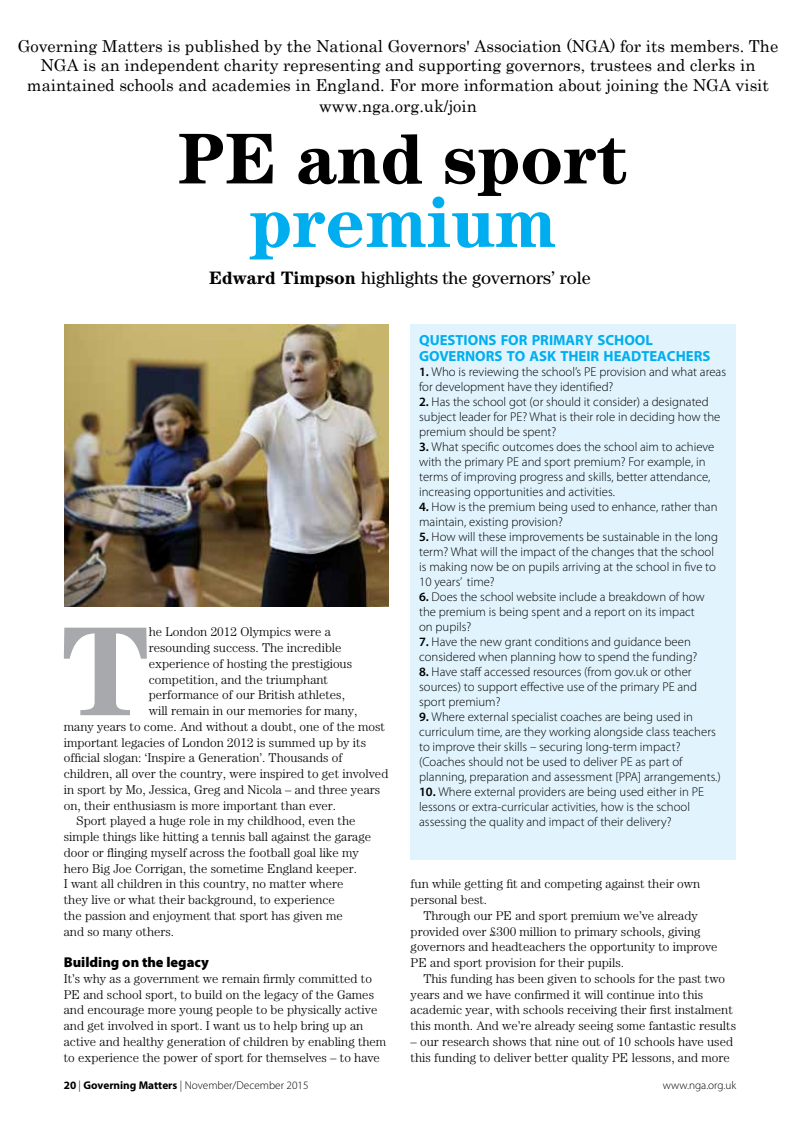
<style>
.page{position:relative;width:800px;height:1127px;background:#fff}
.page>*{position:absolute;margin:0;border:0;box-sizing:border-box;transform-origin:0 0}
.t1{font:700 127.2px "Century";color:#a7a9ac}
.t2{font:700 72px "Century";color:#000}
.t3{font:700 72px "Century";color:#00aeef}
.t4{font:18px "Century";color:#000}
.t5{font:16.5px/20.2px "Century";color:#000;text-align:center}
.t6{font:700 14.7px/16.5px "Myriad Pro";color:#00aeef}
.t7{font:900 14.25px "Myriad Pro";color:#000}
.t8{font:300 12.75px/15.8px "Century";color:#000}
.t9{font:300 12.75px/15px "Myriad Pro";color:#000}
.t10{font:300 11.25px "Myriad Pro";color:#000}
.s1{font-weight:700}
.s2{font-weight:600}
</style>
<div class="page">
<div style="left:410px;top:325px;width:326px;height:535px;background:#e1f4fd"></div>
<img style="left:65px;top:325px;width:323px;height:281px">
<p class="t5" style="left:18px;top:34px;width:761px">Governing Matters is published by the National Governors' Association (NGA) for its members. The NGA is an independent charity representing and supporting governors, trustees and clerks in maintained schools and academies in England. For more information about joining the NGA visit www.nga.org.uk/join</p>
<h2 class="t2" style="left:178px;top:116px;width:450px">PE and sport</h2>
<h2 class="t3" style="left:249px;top:180px;width:308px">premium</h2>
<h3 class="t4" style="left:209px;top:268px;width:383px"><span class="s1">Edward Timpson</span> highlights the governors’ role</h3>
<h1 class="t1" style="left:62px;top:596px;width:89px">T</h1>
<p class="t8" style="left:149px;top:624px;width:183px">he London 2012 Olympics were a</p>
<p class="t8" style="left:149px;top:640px;width:194px">resounding success. The incredible</p>
<p class="t8" style="left:149px;top:655px;width:205px">experience of hosting the prestigious</p>
<p class="t8" style="left:149px;top:671px;width:181px">competition, and the triumphant</p>
<p class="t8" style="left:149px;top:687px;width:198px">performance of our British athletes,</p>
<p class="t8" style="left:149px;top:703px;width:210px">will remain in our memories for many,</p>
<p class="t8" style="left:64px;top:718px;width:322px">many years to come. And without a doubt, one of the most</p>
<p class="t8" style="left:64px;top:734px;width:304px">important legacies of London 2012 is summed up by its</p>
<p class="t8" style="left:64px;top:750px;width:280px">official slogan: ‘Inspire a Generation’. Thousands of</p>
<p class="t8" style="left:64px;top:766px;width:326px">children, all over the country, were inspired to get involved</p>
<p class="t8" style="left:64px;top:781px;width:318px">in sport by Mo, Jessica, Greg and Nicola – and three years</p>
<p class="t8" style="left:64px;top:797px;width:274px">on, their enthusiasm is more important than ever.</p>
<p class="t8" style="left:77px;top:813px;width:280px">Sport played a huge role in my childhood, even the</p>
<p class="t8" style="left:64px;top:829px;width:309px">simple things like hitting a tennis ball against the garage</p>
<p class="t8" style="left:64px;top:844px;width:296px">door or flinging myself across the football goal like my</p>
<p class="t8" style="left:64px;top:860px;width:295px">hero Big Joe Corrigan, the sometime England keeper.</p>
<p class="t8" style="left:64px;top:876px;width:281px">I want all children in this country, no matter where</p>
<p class="t8" style="left:64px;top:892px;width:272px">they live or what their background, to experience</p>
<p class="t8" style="left:64px;top:907px;width:280px">the passion and enjoyment that sport has given me</p>
<p class="t8" style="left:64px;top:923px;width:112px">and so many others.</p>
<p class="t7" style="left:64px;top:953px;width:147px">Building on the legacy</p>
<p class="t8" style="left:64px;top:970px;width:324px">It’s why as a government we remain firmly committed to PE and school sport, to build on the legacy of the Games and encourage more young people to be physically active and get involved in sport. I want us to help bring up an active and healthy generation of children by enabling them to experience the power of sport for themselves – to have</p>
<p class="t10" style="left:64px;top:1078px;width:246px"><span class="s1">20</span> | <span class="s1">Governing Matters</span> | November/December 2015</p>
<p class="t6" style="left:419px;top:331px;width:292px">QUESTIONS FOR PRIMARY SCHOOL<br>GOVERNORS TO ASK THEIR HEADTEACHERS</p>
<p class="t9" style="left:419px;top:364px;width:308px"><span class="s2">1.</span> Who is reviewing the school’s PE provision and what areas for development have they identified?</p>
<p class="t9" style="left:419px;top:394px;width:303px"><span class="s2">2.</span> Has the school got (or should it consider) a designated subject leader for PE? What is their role in deciding how the premium should be spent?</p>
<p class="t9" style="left:419px;top:439px;width:297px"><span class="s2">3.</span> What specific outcomes does the school aim to achieve with the primary PE and sport premium? For example, in terms of improving progress and skills, better attendance, increasing opportunities and activities.</p>
<p class="t9" style="left:419px;top:499px;width:300px"><span class="s2">4.</span> How is the premium being used to enhance, rather than maintain, existing provision?</p>
<p class="t9" style="left:419px;top:529px;width:300px"><span class="s2">5.</span> How will these improvements be sustainable in the long term? What will the impact of the changes that the school is making now be on pupils arriving at the school in five to 10 years’ time?</p>
<p class="t9" style="left:419px;top:589px;width:287px"><span class="s2">6.</span> Does the school website include a breakdown of how the premium is being spent and a report on its impact on pupils?</p>
<p class="t9" style="left:419px;top:634px;width:280px"><span class="s2">7.</span> Have the new grant conditions and guidance been considered when planning how to spend the funding?</p>
<p class="t9" style="left:419px;top:664px;width:279px"><span class="s2">8.</span> Have staff accessed resources (from gov.uk or other sources) to support effective use of the primary PE and sport premium?</p>
<p class="t9" style="left:419px;top:709px;width:303px"><span class="s2">9.</span> Where external specialist coaches are being used in curriculum time, are they working alongside class teachers to improve their skills – securing long-term impact? (Coaches should not be used to deliver PE as part of planning, preparation and assessment [PPA] arrangements.)</p>
<p class="t9" style="left:419px;top:784px;width:286px"><span class="s2">10.</span> Where external providers are being used either in PE lessons or extra-curricular activities, how is the school assessing the quality and impact of their delivery?</p>
<p class="t8" style="left:410px;top:876px;width:291px">fun while getting fit and competing against their own personal best.</p>
<p class="t8" style="left:410px;top:907px;width:308px;text-indent:13px">Through our PE and sport premium we’ve already provided over £300 million to primary schools, giving governors and headteachers the opportunity to improve PE and sport provision for their pupils.</p>
<p class="t8" style="left:410px;top:970px;width:327px;text-indent:13px">This funding has been given to schools for the past two years and we have confirmed it will continue into this academic year, with schools receiving their first instalment this month. And we’re already seeing some fantastic results</p>
<p class="t8" style="left:410px;top:1033px;width:324px">– our research shows that nine out of 10 schools have used this funding to deliver better quality PE lessons, and more</p>
<p class="t10" style="left:662px;top:1078px;width:75px">www.nga.org.uk</p>
</div>
